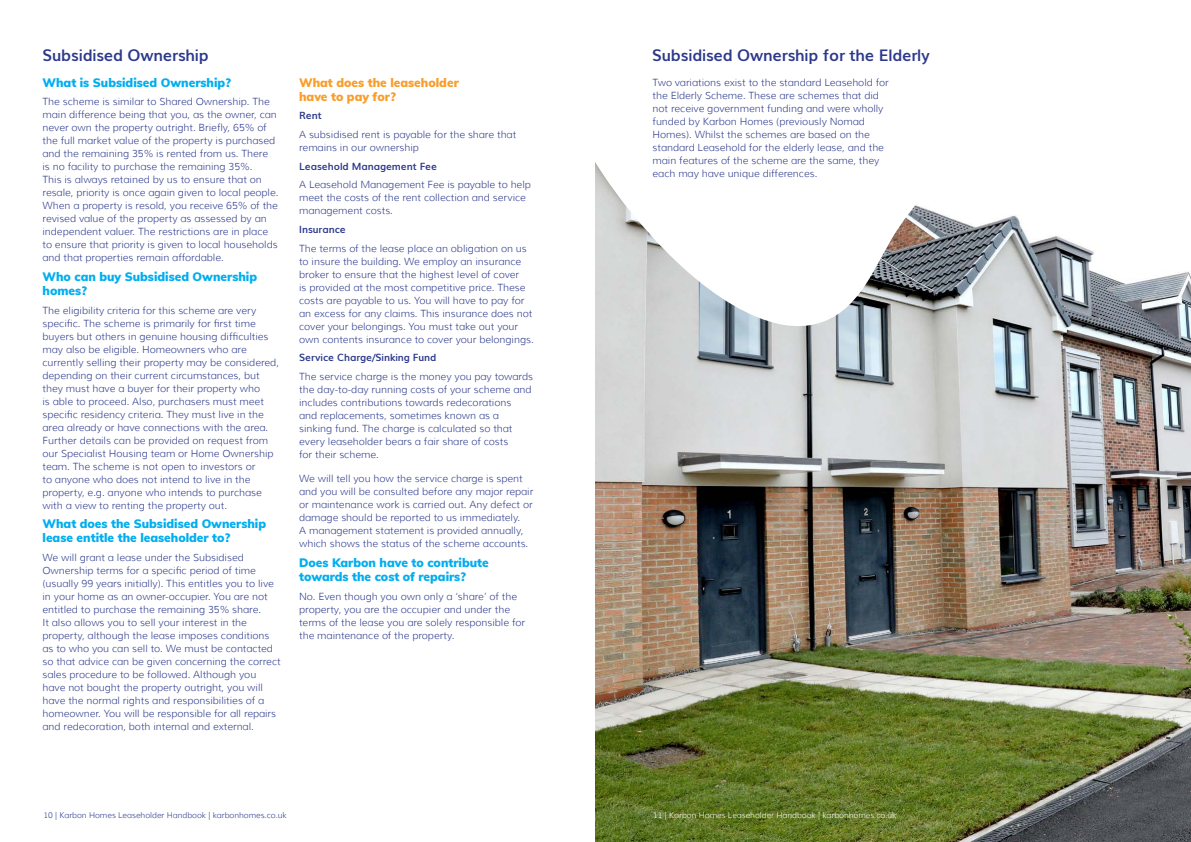
<style>
.page{position:relative;width:1191px;height:842px;background:#fff}
.page>*{position:absolute;margin:0;border:0;box-sizing:border-box;transform-origin:0 0}
.t1{font:700 16px "Muli";letter-spacing:-.01em;color:#2c398b}
.t2{font:900 12px/14px "Muli";color:#00aeef}
.t3{font:900 12px/14px "Muli";color:#f99d2a}
.t4{font:300 10px/13px "Muli";color:#2c398b}
.t5{font:700 10px "Muli";color:#2c398b}
.t6{font:300 8px "Muli";color:#2c398b}
.t7{font:300 8px "Muli";color:#fff}
</style>
<div class="page">
<img style="left:595px;top:272px;width:596px;height:570px">
<svg style="left:595px;top:162px;width:523px;height:165px"></svg>
<h1 class="t1" style="left:43px;top:43px;width:168px">Subsidised Ownership</h1>
<p class="t2" style="left:43px;top:75px;width:190px">What is Subsidised Ownership?</p>
<p class="t4" style="left:43px;top:95px;width:237px">The scheme is similar to Shared Ownership. The main difference being that you, as the owner, can never own the property outright. Briefly, 65% of the full market value of the property is purchased and the remaining 35% is rented from us. There<br>is no facility to purchase the remaining 35%.<br>This is always retained by us to ensure that on resale, priority is once again given to local people.<br>When a property is resold, you receive 65% of the revised value of the property as assessed by an independent valuer. The restrictions are in place to ensure that priority is given to local households and that properties remain affordable.</p>
<p class="t2" style="left:43px;top:269px;width:216px">Who can buy Subsidised Ownership homes?</p>
<p class="t4" style="left:43px;top:304px;width:238px">The eligibility criteria for this scheme are very specific. The scheme is primarily for first time buyers but others in genuine housing difficulties may also be eligible. Homeowners who are currently selling their property may be considered, depending on their current circumstances, but they must have a buyer for their property who<br>is able to proceed. Also, purchasers must meet specific residency criteria. They must live in the area already or have connections with the area.<br>Further details can be provided on request from our Specialist Housing team or Home Ownership team. The scheme is not open to investors or<br>to anyone who does not intend to live in the property, e.g. anyone who intends to purchase with a view to renting the property out.</p>
<p class="t2" style="left:43px;top:517px;width:225px">What does the Subsidised Ownership lease entitle the leaseholder to?</p>
<p class="t4" style="left:43px;top:551px;width:240px">We will grant a lease under the Subsidised Ownership terms for a specific period of time (usually 99 years initially). This entitles you to live in your home as an owner-occupier. You are not entitled to purchase the remaining 35% share.<br>It also allows you to sell your interest in the property, although the lease imposes conditions as to who you can sell to. We must be contacted so that advice can be given concerning the correct sales procedure to be followed. Although you have not bought the property outright, you will have the normal rights and responsibilities of a homeowner. You will be responsible for all repairs and redecoration, both internal and external.</p>
<p class="t3" style="left:299px;top:75px;width:161px">What does the leaseholder have to pay for?</p>
<p class="t5" style="left:299px;top:108px;width:24px">Rent</p>
<p class="t4" style="left:299px;top:128px;width:218px">A subsidised rent is payable for the share that remains in our ownership</p>
<p class="t5" style="left:299px;top:158px;width:139px">Leasehold Management Fee</p>
<p class="t4" style="left:299px;top:178px;width:233px">A Leasehold Management Fee is payable to help meet the costs of the rent collection and service management costs.</p>
<p class="t5" style="left:299px;top:221px;width:48px">Insurance</p>
<p class="t4" style="left:299px;top:242px;width:236px">The terms of the lease place an obligation on us to insure the building. We employ an insurance broker to ensure that the highest level of cover<br>is provided at the most competitive price. These costs are payable to us. You will have to pay for an excess for any claims. This insurance does not cover your belongings. You must take out your own contents insurance to cover your belongings.</p>
<p class="t5" style="left:299px;top:350px;width:139px">Service Charge/Sinking Fund</p>
<p class="t4" style="left:299px;top:370px;width:235px">The service charge is the money you pay towards the day-to-day running costs of your scheme and includes contributions towards redecorations<br>and replacements, sometimes known as a sinking fund. The charge is calculated so that every leaseholder bears a fair share of costs<br>for their scheme.</p>
<p class="t4" style="left:299px;top:472px;width:236px">We will tell you how the service charge is spent and you will be consulted before any major repair or maintenance work is carried out. Any defect or damage should be reported to us immediately.<br>A management statement is provided annually, which shows the status of the scheme accounts.</p>
<p class="t2" style="left:299px;top:555px;width:191px">Does Karbon have to contribute towards the cost of repairs?</p>
<p class="t4" style="left:299px;top:590px;width:227px">No. Even though you own only a ‘share’ of the property, you are the occupier and under the terms of the lease you are solely responsible for the maintenance of the property.</p>
<p class="t6" style="left:44px;top:810px;width:245px">10 | Karbon Homes Leaseholder Handbook | karbonhomes.co.uk</p>
<h1 class="t1" style="left:652px;top:43px;width:279px">Subsidised Ownership for the Elderly</h1>
<p class="t4" style="left:652px;top:76px;width:238px">Two variations exist to the standard Leasehold for the Elderly Scheme. These are schemes that did not receive government funding and were wholly funded by Karbon Homes (previously Nomad Homes). Whilst the schemes are based on the standard Leasehold for the elderly lease, and the main features of the scheme are the same, they each may have unique differences.</p>
<p class="t7" style="left:653px;top:810px;width:245px">11 | Karbon Homes Leaseholder Handbook | karbonhomes.co.uk</p>
</div>
